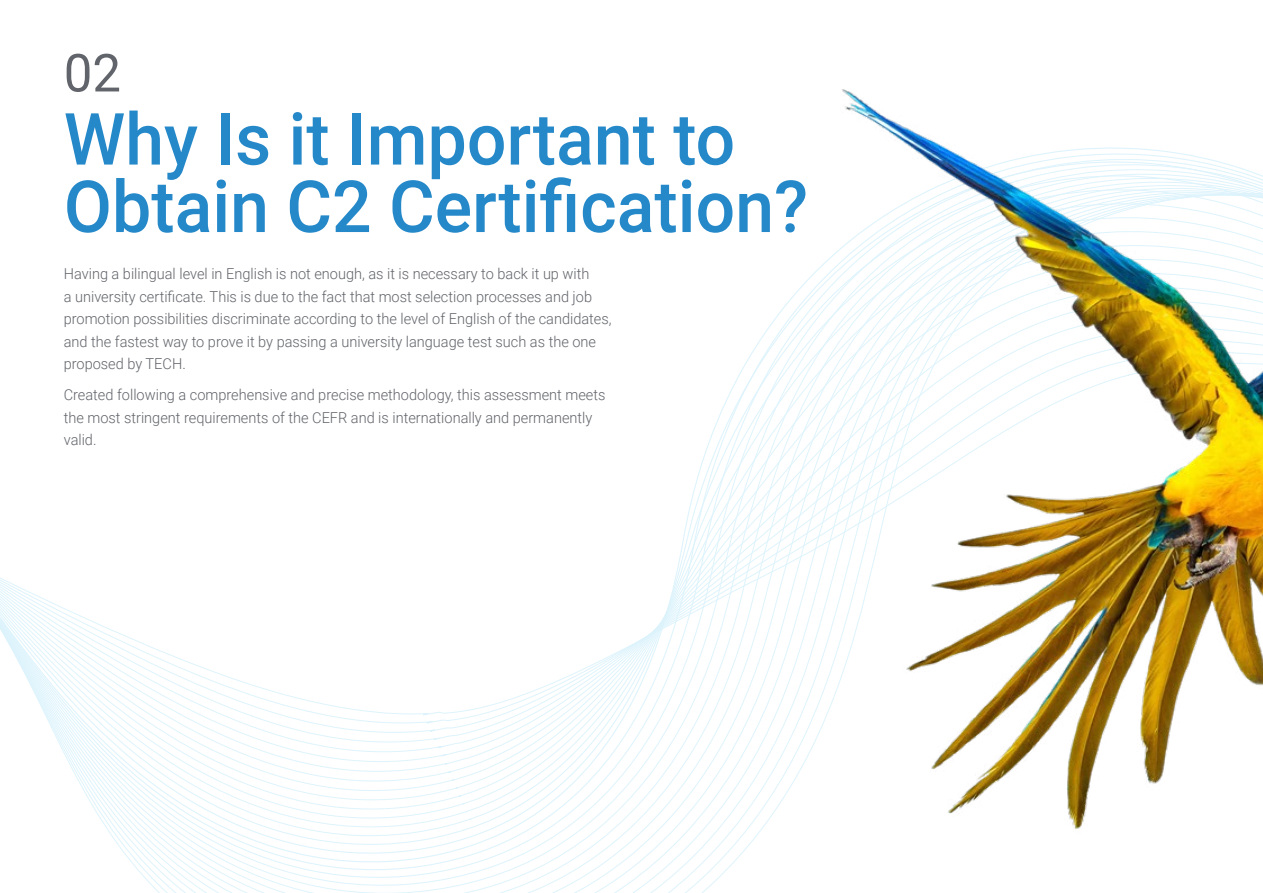
<style>
.page{position:relative;width:1263px;height:893px;background:#fff}
.page>*{position:absolute;margin:0;border:0;box-sizing:border-box;transform-origin:0 0}
.t1{font:500 72px/67.5px "Roboto";color:#2488c9}
.t2{font:52.5px "Roboto";color:#61646a}
.t3{font:300 15px/22.5px "Roboto";color:#61646a}
</style>
<div class="page">
<svg style="left:0;top:317px;width:776px;height:576px"></svg>
<img style="left:776px;top:89px;width:487px;height:741px">
<h2 class="t2" style="left:64px;top:36px;width:59px">02</h2>
<h1 class="t1" style="left:64px;top:103px;width:746px">Why Is it Important to<br>Obtain C2 Certification?</h1>
<p class="t3" style="left:64px;top:262px;width:549px">Having a bilingual level in English is not enough, as it is necessary to back it up with<br>a university certificate. This is due to the fact that most selection processes and job promotion possibilities discriminate according to the level of English of the candidates, and the fastest way to prove it by passing a university language test such as the one proposed by TECH.</p>
<p class="t3" style="left:64px;top:383px;width:543px">Created following a comprehensive and precise methodology, this assessment meets the most stringent requirements of the CEFR and is internationally and permanently valid.</p>
</div>
